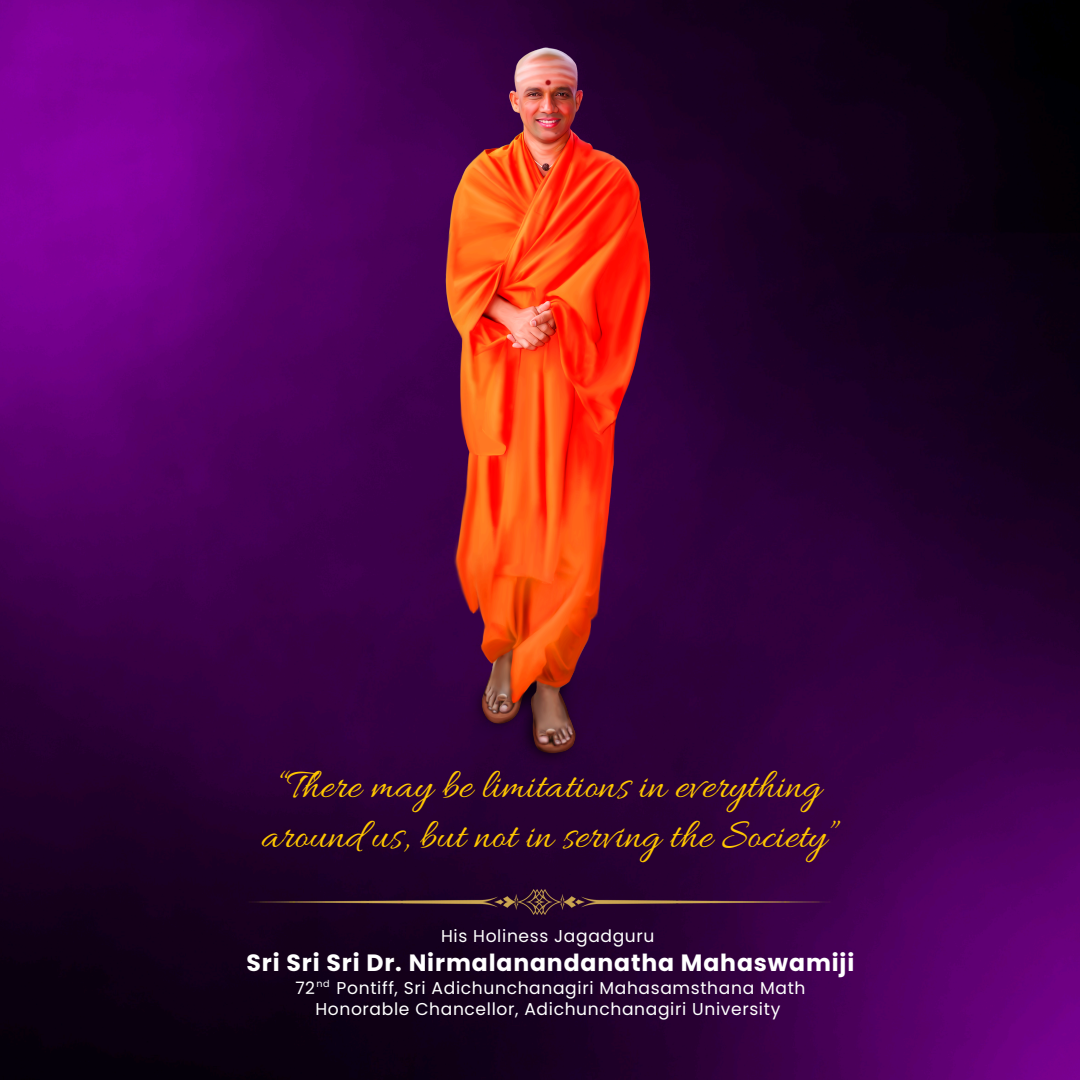
<style>
.page{position:relative;width:1080px;height:1080px;background:#fff}
.page>*{position:absolute;margin:0;border:0;box-sizing:border-box;transform-origin:0 0}
.t1{font:42.75px/50px "Allura";color:#ffc700;text-align:center}
.t2{font:700 23.5px "Poppins";letter-spacing:.035em;color:#fff}
.t3{font:17.25px "Poppins";letter-spacing:.035em;color:#fff}
.t4{font:9.5px "Poppins";color:#fff}
</style>
<div class="page">
<img style="left:0;top:0;width:1080px;height:1080px">
<img style="left:402px;top:35px;width:276px;height:729px">
<img style="left:246px;top:890px;width:587px;height:24px">
<p class="t1" style="left:262px;top:763px;width:579px">“There may be limitations in everything around us, but not in serving the Society”</p>
<p class="t3" style="left:441px;top:924px;width:215px">His Holiness Jagadguru</p>
<p class="t2" style="left:246px;top:946px;width:609px">Sri Sri Sri Dr. Nirmalanandanatha Mahaswamiji</p>
<p class="t3" style="left:295px;top:976px;width:21px">72</p>
<p class="t3" style="left:337px;top:976px;width:470px">Pontiff, Sri Adichunchanagiri Mahasamsthana Math</p>
<p class="t3" style="left:315px;top:997px;width:466px">Honorable Chancellor, Adichunchanagiri University</p>
<p class="t4" style="left:316px;top:977px;width:15px">nd</p>
</div>
